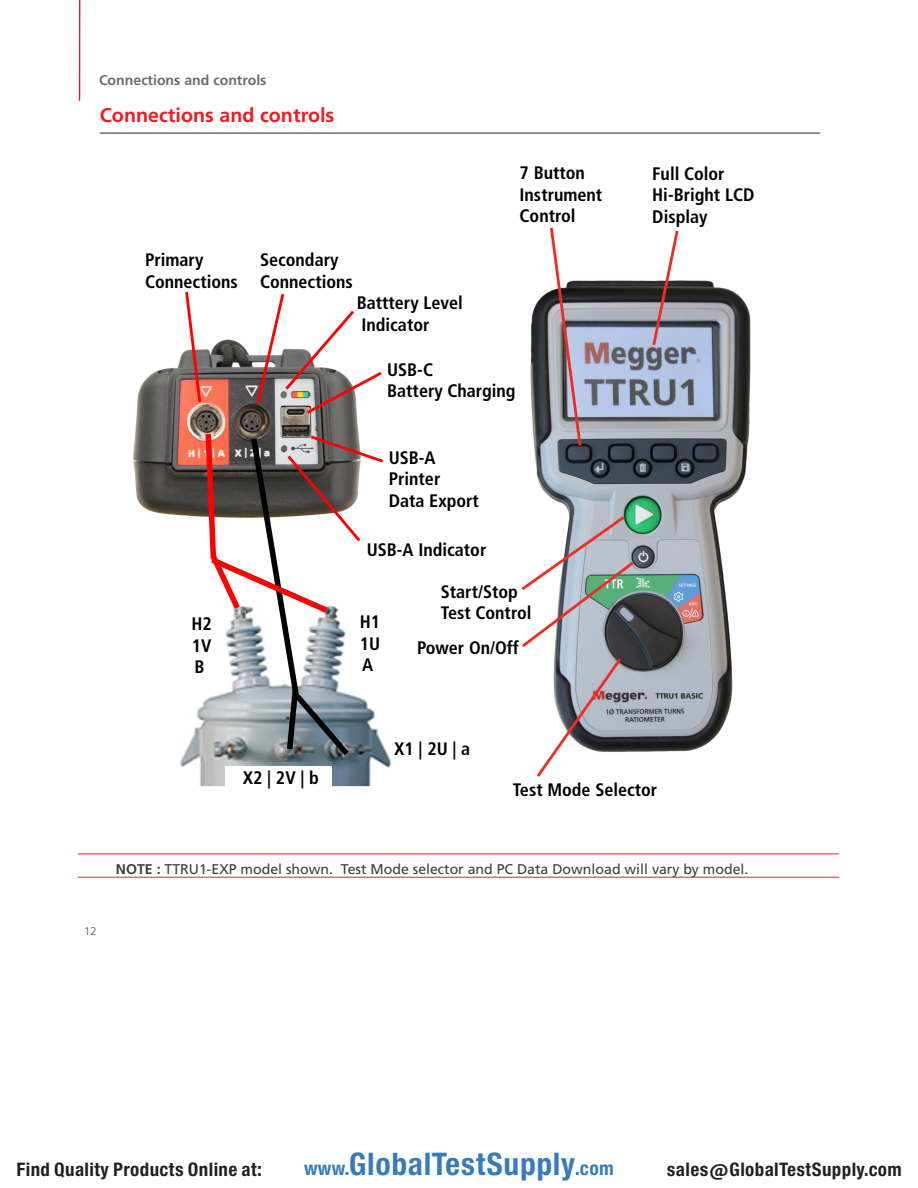
<style>
.page{position:relative;width:918px;height:1188px;background:#fff}
.page>*{position:absolute;margin:0;border:0;box-sizing:border-box;transform-origin:0 0}
.t1{font:29.7px "Europa Gro Nr 2 SBOP Bol Con";letter-spacing:.02em;color:#367bbc}
.Heading1{font:700 19.8px "Frutiger LT Pro";color:#ee1d23}
.t2{font:700 condensed 18.15px/21.8px "Frutiger LT Pro";color:#000}
.t3{font:17.85px "Europa Gro Nr 2 SBOP Bol Con";letter-spacing:.02em;color:#231f20}
.Note{font:14.1px "Frutiger LT Pro";color:#3e3e3f}
.t4{font:700 14.1px "Frutiger LT Pro";color:#6c6d70}
.t5{font:300 11.25px "Frutiger LT Pro";color:#57585a}
.s1{font-weight:700}
.s2{font-size:18.3px}
</style>
<div class="page">
<hr style="left:78px;top:854px;width:761px;height:1px;background:#ee1d23">
<hr style="left:78px;top:877px;width:761px;height:1px;background:#ee1d23">
<hr style="left:79px;top:0;width:1px;height:101px;background:#d1232a">
<hr style="left:100px;top:133px;width:720px;height:1px;background:#231f20">
<img style="left:530px;top:280px;width:221px;height:472px">
<svg style="left:548px;top:227px;width:35px;height:222px"></svg>
<svg style="left:650px;top:230px;width:31px;height:118px"></svg>
<svg style="left:521px;top:513px;width:116px;height:264px"></svg>
<img style="left:132px;top:339px;width:226px;height:178px">
<img style="left:180px;top:707px;width:212px;height:80px">
<div style="left:225px;top:766px;width:107px;height:41px;background:#fff"></div>
<svg style="left:183px;top:292px;width:20px;height:113px"></svg>
<svg style="left:254px;top:294px;width:128px;height:122px"></svg>
<svg style="left:202px;top:428px;width:184px;height:333px"></svg>
<p class="t4" style="left:99px;top:71px;width:169px">Connections and controls</p>
<p class="Heading1" style="left:100px;top:103px;width:236px">Connections and controls</p>
<p class="t2" style="left:145px;top:249px;width:94px">Primary<br>Connections</p>
<p class="t2" style="left:260px;top:249px;width:94px">Secondary<br>Connections</p>
<p class="t2" style="left:520px;top:162px;width:84px">7 Button<br>Instrument<br>Control</p>
<p class="t2" style="left:357px;top:292px;width:108px">Batttery Level<br>Indicator</p>
<p class="t2" style="left:387px;top:359px;width:130px">USB-C<br>Battery Charging</p>
<p class="t2" style="left:191px;top:613px;width:22px;text-align:justify">H2<br>1V B</p>
<p class="t2" style="left:389px;top:446px;width:92px">USB-A<br>Printer<br>Data Export</p>
<p class="t2" style="left:367px;top:539px;width:121px">USB-A Indicator</p>
<p class="t2" style="left:360px;top:611px;width:22px;text-align:justify">H1<br>1U A</p>
<p class="t2" style="left:441px;top:581px;width:92px">Start/Stop<br>Test Control</p>
<p class="t2" style="left:417px;top:637px;width:103px">Power On/Off</p>
<p class="t2" style="left:394px;top:738px;width:78px">X1 | 2U | a</p>
<p class="t2" style="left:652px;top:162px;width:104px">Full Color<br>Hi-Bright LCD<br>Display</p>
<p class="t2" style="left:243px;top:767px;width:78px">X2 | 2V | b</p>
<p class="t2" style="left:513px;top:779px;width:146px">Test Mode Selector</p>
<p class="t5" style="left:84px;top:925px;width:14px">12</p>
<p class="Note" style="left:116px;top:861px;width:634px"><span class="s1">NOTE :</span> TTRU1-EXP model shown. Test Mode selector and PC Data Download will vary by model.</p>
<p class="t3" style="left:16px;top:1159px;width:247px">Find Quality Products Online at:</p>
<h1 class="t1" style="left:304px;top:1147px;width:311px"><span class="s2">www.</span>GlobalTestSupply<span class="s2">.com</span></h1>
<p class="t3" style="left:667px;top:1159px;width:236px">sales@GlobalTestSupply.com</p>
</div>
